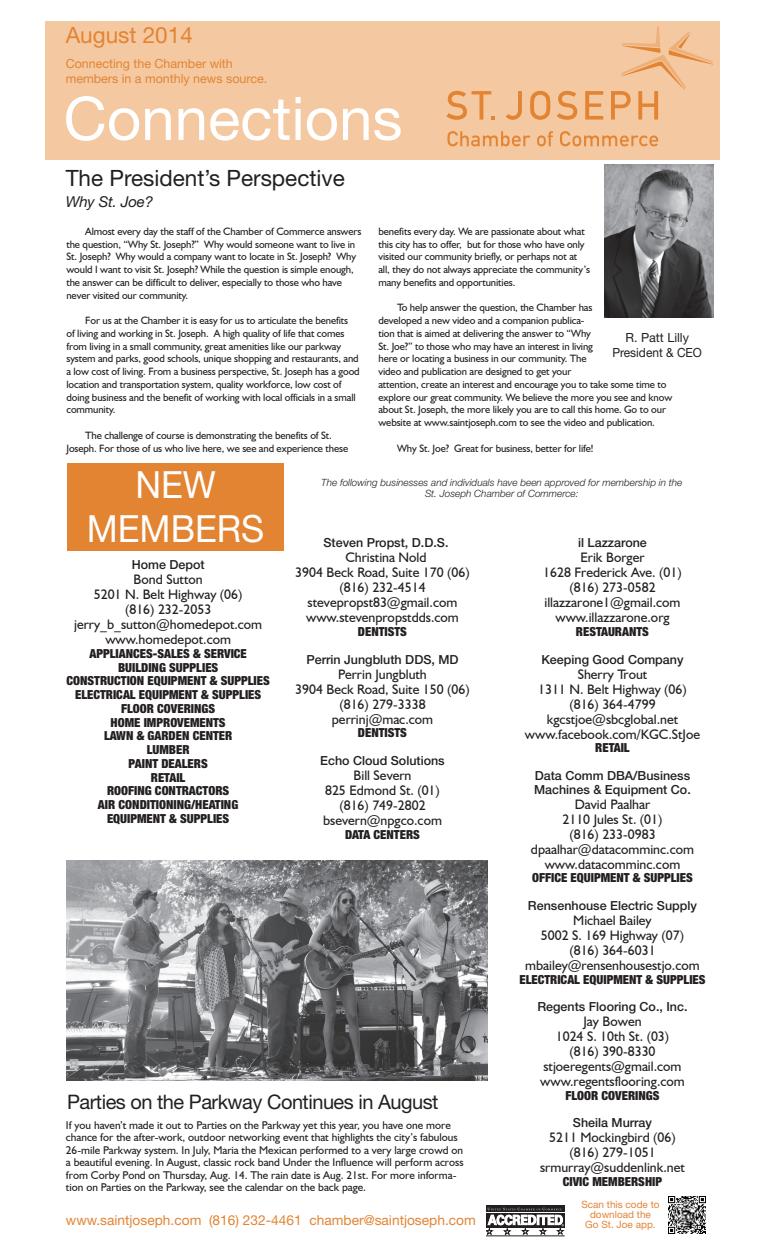
<style>
.page{position:relative;width:765px;height:1260px;background:#fff}
.page>*{position:absolute;margin:0;border:0;box-sizing:border-box;transform-origin:0 0}
.t1{font:60px "Helvetica Neue";color:#fff}
.t2{font:37.5px/43.8px "Helvetica Neue";color:#fff;text-align:center;scale:.95 1}
.t3{font:22.5px "Helvetica Neue";color:#231f20}
.t4{font:22.5px "Helvetica Neue";color:#e38433}
.t5{font:20px "Helvetica Neue";letter-spacing:-.025em;color:#231f20}
.t6{font:italic 15px "Helvetica Neue";letter-spacing:-.01em;color:#231f20}
.t7{font:13.75px/15px "Humanist 521 BT";color:#231f20;text-align:center}
.t8{font:13.75px "Helvetica Neue";color:#e38433}
.t9{font:12.62px/15.1px "Helvetica Neue";color:#231f20;text-align:center}
.t10{font:900 condensed 12.5px/13.8px "Helvetica Neue";color:#231f20;text-align:center}
.t11{font:500 12.5px/13.8px "Helvetica Neue";color:#231f20}
.t12{font:12.5px/15px "Helvetica Neue";color:#e38433}
.t13{font:11.25px/12.5px "Humanist 521 BT";color:#231f20}
.t14{font:10.62px/12.8px "Humanist 521 BT";letter-spacing:-.01em;color:#231f20}
.t15{font:italic 300 10px/11.2px "Helvetica Neue";color:#231f20;text-align:center}
.t16{font:10px/10px "Helvetica Neue";color:#e38433;text-align:center}
</style>
<div class="page">
<div style="left:45px;top:22px;width:675px;height:138px;background:#f4c8a0"></div>
<img style="left:604px;top:165px;width:110px;height:152px">
<div style="left:67px;top:463px;width:217px;height:87px;background:#e38433"></div>
<div style="left:486px;top:1213px;width:79px;height:14px;background:#231f20"></div>
<div style="left:486px;top:1205px;width:79px;height:7px;background:#231f20"></div>
<hr style="left:486px;top:1236px;width:79px;height:1px;background:#231f20">
<svg style="left:486px;top:1208px;width:78px;height:27px"></svg>
<svg style="left:446px;top:91px;width:49px;height:29px"></svg>
<svg style="left:506px;top:91px;width:16px;height:29px"></svg>
<svg style="left:530px;top:91px;width:20px;height:29px"></svg>
<svg style="left:557px;top:91px;width:20px;height:29px"></svg>
<svg style="left:585px;top:91px;width:18px;height:29px"></svg>
<svg style="left:611px;top:26px;width:102px;height:94px"></svg>
<svg style="left:447px;top:131px;width:83px;height:15px"></svg>
<svg style="left:537px;top:131px;width:16px;height:15px"></svg>
<svg style="left:560px;top:131px;width:98px;height:15px"></svg>
<img style="left:66px;top:860px;width:422px;height:221px">
<img style="left:669px;top:1197px;width:37px;height:36px">
<h3 class="t4" style="left:66px;top:19px;width:129px">August 2014</h3>
<p class="t12" style="left:66px;top:57px;width:203px">Connecting the Chamber with members in a monthly news source.</p>
<h1 class="t1" style="left:64px;top:75px;width:340px">Connections</h1>
<h3 class="t3" style="left:66px;top:162px;width:281px">The President’s Perspective</h3>
<h3 class="t6" style="left:66px;top:191px;width:89px">Why St. Joe?</h3>
<p class="t14" style="left:66px;top:225px;width:296px;text-indent:19px">Almost every day the staff of the Chamber of Commerce answers the question, “Why St. Joseph?” Why would someone want to live in St. Joseph? Why would a company want to locate in St. Joseph? Why would I want to visit St. Joseph? While the question is simple enough, the answer can be difficult to deliver, especially to those who have never visited our community.</p>
<p class="t14" style="left:66px;top:314px;width:295px;text-indent:19px">For us at the Chamber it is easy for us to articulate the benefits<br>of living and working in St. Joseph. A high quality of life that comes from living in a small community, great amenities like our parkway system and parks, good schools, unique shopping and restaurants, and a low cost of living. From a business perspective, St. Joseph has a good location and transportation system, quality workforce, low cost of doing business and the benefit of working with local officials in a small community.</p>
<p class="t14" style="left:66px;top:429px;width:283px;text-align:center">The challenge of course is demonstrating the benefits of St.<br>Joseph. For those of us who live here, we see and experience these</p>
<p class="t14" style="left:378px;top:225px;width:213px">benefits every day. We are passionate about what this city has to offer, but for those who have only visited our community briefly, or perhaps not at all, they do not always appreciate the community’s many benefits and opportunities.</p>
<p class="t14" style="left:378px;top:301px;width:295px;text-indent:19px">To help answer the question, the Chamber has<br>developed a new video and a companion publica-<br>tion that is aimed at delivering the answer to “Why<br>St. Joe?” to those who may have an interest in living<br>here or locating a business in our community. The<br>video and publication are designed to get your<br>attention, create an interest and encourage you to take some time to explore our great community. We believe the more you see and know about St. Joseph, the more likely you are to call this home. Go to our website at www.saintjoseph.com to see the video and publication.</p>
<p class="t14" style="left:397px;top:441px;width:198px">Why St. Joe? Great for business, better for life!</p>
<p class="t9" style="left:612px;top:330px;width:91px">R. Patt Lilly<br>President &amp; CEO</p>
<h2 class="t2" style="left:87px;top:465px;width:188px">New<br>Members</h2>
<p class="t15" style="left:321px;top:476px;width:363px">The following businesses and individuals have been approved for membership in the<br>St. Joseph Chamber of Commerce:</p>
<p class="t11" style="left:323px;top:536px;width:127px">Steven Propst, D.D.S.</p>
<p class="t7" style="left:295px;top:550px;width:176px">Christina Nold<br>3904 Beck Road, Suite 170 (06) (816) 232-4514 stevepropst83@gmail.com www.stevenpropstdds.com</p>
<p class="t10" style="left:358px;top:624px;width:51px">DENTISTS</p>
<p class="t11" style="left:306px;top:652px;width:154px">Perrin Jungbluth DDS, MD</p>
<p class="t7" style="left:295px;top:666px;width:176px">Perrin Jungbluth<br>3904 Beck Road, Suite 150 (06) (816) 279-3338 perrinj@mac.com</p>
<p class="t10" style="left:358px;top:725px;width:51px">DENTISTS</p>
<p class="t11" style="left:320px;top:753px;width:126px">Echo Cloud Solutions</p>
<p class="t7" style="left:323px;top:767px;width:120px">Bill Severn<br>825 Edmond St. (01) (816) 749-2802 bsevern@npgco.com</p>
<p class="t10" style="left:345px;top:827px;width:76px">DATA CENTERS</p>
<p class="t11" style="left:578px;top:536px;width:70px">il Lazzarone</p>
<p class="t7" style="left:543px;top:550px;width:140px">Erik Borger<br>1628 Frederick Ave. (01) (816) 273-0582 illazzarone1@gmail.com www.illazzarone.org</p>
<p class="t10" style="left:576px;top:624px;width:75px">RESTAURANTS</p>
<p class="t11" style="left:541px;top:652px;width:144px">Keeping Good Company</p>
<p class="t7" style="left:525px;top:666px;width:177px">Sherry Trout<br>1311 N. Belt Highway (06) (816) 364-4799 kgcstjoe@sbcglobal.net www.facebook.com/KGC.StJoe</p>
<p class="t10" style="left:595px;top:740px;width:36px">RETAIL</p>
<p class="t11" style="left:534px;top:768px;width:158px">Data Comm DBA/Business<br>Machines &amp; Equipment Co.</p>
<p class="t7" style="left:531px;top:796px;width:165px">David Paalhar<br>2110 Jules St. (01)<br>(816) 233-0983 dpaalhar@datacomminc.com www.datacomminc.com</p>
<p class="t10" style="left:532px;top:870px;width:162px">OFFICE EQUIPMENT &amp; SUPPLIES</p>
<p class="t11" style="left:528px;top:898px;width:171px">Rensenhouse Electric Supply</p>
<p class="t7" style="left:525px;top:912px;width:176px">Michael Bailey<br>5002 S. 169 Highway (07) (816) 364-6031 mbailey@rensenhousestjo.com</p>
<p class="t10" style="left:519px;top:972px;width:188px">ELECTRICAL EQUIPMENT &amp; SUPPLIES</p>
<p class="t11" style="left:537px;top:999px;width:152px">Regents Flooring Co., Inc.</p>
<p class="t7" style="left:540px;top:1014px;width:146px">Jay Bowen<br>1024 S. 10th St. (03) (816) 390-8330 stjoeregents@gmail.com www.regentsflooring.com</p>
<p class="t10" style="left:565px;top:1088px;width:96px">FLOOR COVERINGS</p>
<p class="t11" style="left:573px;top:1116px;width:81px">Sheila Murray</p>
<p class="t7" style="left:540px;top:1130px;width:146px">5211 Mockingbird (06) (816) 279-1051 srmurray@suddenlink.net</p>
<p class="t10" style="left:563px;top:1174px;width:101px">CIVIC MEMBERSHIP</p>
<p class="t16" style="left:581px;top:1200px;width:80px">Scan this code to download the<br>Go St. Joe app.</p>
<p class="t11" style="left:132px;top:557px;width:74px">Home Depot</p>
<p class="t7" style="left:74px;top:572px;width:190px">Bond Sutton<br>5201 N. Belt Highway (06)<br>(816) 232-2053 jerry_b_sutton@homedepot.com www.homedepot.com</p>
<p class="t10" style="left:67px;top:646px;width:205px">APPLIANCES-SALES &amp; SERVICE<br>BUILDING SUPPLIES<br>CONSTRUCTION EQUIPMENT &amp; SUPPLIES<br>ELECTRICAL EQUIPMENT &amp; SUPPLIES<br>FLOOR COVERINGS<br>HOME IMPROVEMENTS<br>LAWN &amp; GARDEN CENTER<br>LUMBER<br>PAINT DEALERS<br>RETAIL<br>ROOFING CONTRACTORS<br>AIR CONDITIONING/HEATING<br>EQUIPMENT &amp; SUPPLIES</p>
<h3 class="t5" style="left:67px;top:1087px;width:373px">Parties on the Parkway Continues in August</h3>
<p class="t13" style="left:66px;top:1118px;width:399px">If you haven’t made it out to Parties on the Parkway yet this year, you have one more chance for the after-work, outdoor networking event that highlights the city’s fabulous 26-mile Parkway system. In July, Maria the Mexican performed to a very large crowd on a beautiful evening. In August, classic rock band Under the Influence will perform across from Corby Pond on Thursday, Aug. 14. The rain date is Aug. 21st. For more informa&shy;tion on Parties on the Parkway, see the calendar on the back page.</p>
<p class="t8" style="left:66px;top:1210px;width:411px">www.saintjoseph.com (816) 232-4461 chamber@saintjoseph.com</p>
</div>
